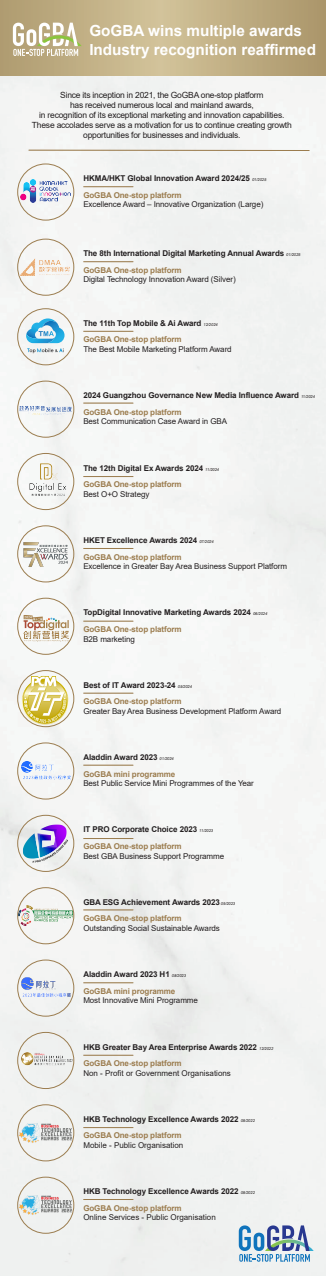
<style>
.page{position:relative;width:326px;height:1276px;background:#fff}
.page>*{position:absolute;margin:0;border:0;box-sizing:border-box;transform-origin:0 0}
.t1{font:700 15.3px/18.4px "Arial";color:#fff}
.t2{font:8.5px/10.2px "Arial";letter-spacing:-.025em;color:#231f20;text-align:center}
.t3{font:700 8px/16.6px "Arial";letter-spacing:-.01em;color:#231f20}
.t4{font:8px "Arial";letter-spacing:-.01em;color:#231f20}
.t5{font:700 8px/16.6px "Arial";letter-spacing:-.01em;color:#9b7c4e}
.s1{font-weight:400;font-style:italic;font-size:4px}
.s2{color:#9b7c4e}
.s3{color:#231f20}
.s4{font-weight:400;font-style:italic;font-size:4px;color:#231f20}
</style>
<div class="page">
<div style="left:0;top:76px;width:326px;height:1200px;background:#f3f4f3"></div>
<svg style="left:0;top:0;width:326px;height:76px;background:#bfae83"></svg>
<img style="left:6px;top:527px;width:80px;height:55px">
<svg style="left:28px;top:150px;width:282px;height:1px"></svg>
<img style="left:11px;top:969px;width:2px;height:37px">
<img style="left:11px;top:666px;width:2px;height:64px">
<img style="left:10px;top:612px;width:3px;height:31px">
<hr style="left:83px;top:186px;width:50px;height:1px;background:#9b7c4e">
<div style="left:13px;top:160px;width:72px;height:71px;background:#f5f5f4"></div>
<div style="left:17px;top:164px;width:57px;height:56px;border:1px solid #9b7c4e;border-radius:50%"></div>
<div style="left:13px;top:235px;width:72px;height:69px;background:#f5f5f4"></div>
<div style="left:17px;top:239px;width:57px;height:56px;border:1px solid #9b7c4e;border-radius:50%"></div>
<hr style="left:83px;top:261px;width:50px;height:1px;background:#9b7c4e">
<img style="left:13px;top:304px;width:72px;height:940px">
<div style="left:17px;top:308px;width:57px;height:57px;border:1px solid #9b7c4e;border-radius:50%"></div>
<hr style="left:83px;top:331px;width:50px;height:1px;background:#9b7c4e">
<div style="left:17px;top:381px;width:57px;height:56px;border:1px solid #9b7c4e;border-radius:50%"></div>
<hr style="left:83px;top:403px;width:50px;height:1px;background:#9b7c4e">
<hr style="left:83px;top:476px;width:50px;height:1px;background:#9b7c4e">
<div style="left:17px;top:525px;width:57px;height:57px;border:1px solid #9b7c4e;border-radius:50%"></div>
<hr style="left:83px;top:548px;width:50px;height:1px;background:#9b7c4e">
<div style="left:17px;top:598px;width:57px;height:56px;border:1px solid #9b7c4e;border-radius:50%"></div>
<hr style="left:83px;top:621px;width:50px;height:1px;background:#9b7c4e">
<div style="left:17px;top:670px;width:57px;height:57px;border:1px solid #9b7c4e;border-radius:50%"></div>
<hr style="left:83px;top:693px;width:50px;height:1px;background:#9b7c4e">
<div style="left:17px;top:742px;width:57px;height:57px;border:1px solid #9b7c4e;border-radius:50%"></div>
<hr style="left:83px;top:765px;width:50px;height:1px;background:#9b7c4e">
<div style="left:17px;top:815px;width:57px;height:56px;border:1px solid #9b7c4e;border-radius:50%"></div>
<hr style="left:83px;top:838px;width:50px;height:1px;background:#9b7c4e">
<div style="left:17px;top:887px;width:57px;height:57px;border:1px solid #9b7c4e;border-radius:50%"></div>
<hr style="left:83px;top:909px;width:50px;height:1px;background:#9b7c4e">
<div style="left:17px;top:959px;width:57px;height:57px;border:1px solid #9b7c4e;border-radius:50%"></div>
<hr style="left:83px;top:982px;width:50px;height:1px;background:#9b7c4e">
<div style="left:17px;top:1032px;width:57px;height:56px;border:1px solid #9b7c4e;border-radius:50%"></div>
<hr style="left:83px;top:1055px;width:50px;height:1px;background:#9b7c4e">
<div style="left:17px;top:1104px;width:57px;height:57px;border:1px solid #9b7c4e;border-radius:50%"></div>
<hr style="left:83px;top:1127px;width:50px;height:1px;background:#9b7c4e">
<hr style="left:83px;top:1199px;width:50px;height:1px;background:#9b7c4e">
<img style="left:14px;top:1190px;width:64px;height:29px">
<img style="left:20px;top:180px;width:50px;height:22px">
<img style="left:18px;top:403px;width:56px;height:14px">
<img style="left:20px;top:257px;width:52px;height:18px">
<svg style="left:26px;top:317px;width:39px;height:36px"></svg>
<img style="left:8px;top:455px;width:75px;height:51px">
<svg style="left:13px;top:23px;width:69px;height:33px"></svg>
<svg style="left:239px;top:1225px;width:75px;height:36px"></svg>
<h1 class="t1" style="left:89px;top:22px;width:228px">GoGBA wins multiple awards<br>Industry recognition reaffirmed</h1>
<p class="t2" style="left:32px;top:89px;width:261px">Since its inception in 2021, the GoGBA one-stop platform<br>has received numerous local and mainland awards,<br>in recognition of its exceptional marketing and innovation capabilities.<br>These accolades serve as a motivation for us to continue creating growth opportunities for businesses and individuals.</p>
<p class="t3" style="left:83px;top:170px;width:184px">HKMA/HKT Global Innovation Award 2024/25 <span class="s1">01/2025<br></span><span class="s2">GoGBA One-stop platform</span></p>
<p class="t4" style="left:83px;top:199px;width:182px">Excellence Award – Innovative Organization (Large)</p>
<p class="t3" style="left:83px;top:245px;width:219px">The 8th International Digital Marketing Annual Awards <span class="s1">01/2025<br></span><span class="s2">GoGBA One-stop platform</span></p>
<p class="t4" style="left:83px;top:274px;width:154px">Digital Technology Innovation Award (Silver)</p>
<p class="t3" style="left:83px;top:315px;width:136px">The 11th Top Mobile &amp; Ai Award <span class="s1">12/2024<br></span><span class="s2">GoGBA One-stop platform</span></p>
<p class="t4" style="left:83px;top:344px;width:150px">The Best Mobile Marketing Platform Award</p>
<p class="t3" style="left:83px;top:387px;width:233px">2024 Guangzhou Governance New Media Influence Award <span class="s1">11/2024<br></span><span class="s2">GoGBA One-stop platform</span></p>
<p class="t4" style="left:83px;top:416px;width:145px">Best Communication Case Award in GBA</p>
<p class="t3" style="left:83px;top:459px;width:137px">The 12th Digital Ex Awards 2024 <span class="s1">11/2024<br></span><span class="s2">GoGBA One-stop platform</span></p>
<p class="t4" style="left:83px;top:488px;width:68px">Best O+O Strategy</p>
<p class="t3" style="left:83px;top:532px;width:132px">HKET Excellence Awards 2024 <span class="s1">07/2024<br></span><span class="s2">GoGBA One-stop platform</span></p>
<p class="t4" style="left:83px;top:561px;width:205px">Excellence in Greater Bay Area Business Support Platform</p>
<p class="t3" style="left:83px;top:604px;width:185px">TopDigital Innovative Marketing Awards 2024 <span class="s1">06/2024<br></span><span class="s2">GoGBA One-stop platform</span></p>
<p class="t4" style="left:83px;top:633px;width:53px">B2B marketing</p>
<p class="t5" style="left:83px;top:676px;width:110px"><span class="s3">Best of IT Award 2023-24</span> <span class="s4">05/2024<br></span>GoGBA One-stop platform</p>
<p class="t4" style="left:83px;top:705px;width:200px">Greater Bay Area Business Development Platform Award</p>
<p class="t5" style="left:83px;top:749px;width:93px"><span class="s3">Aladdin Award 2023</span> <span class="s4">01/2024<br></span>GoGBA mini programme</p>
<p class="t4" style="left:83px;top:778px;width:172px">Best Public Service Mini Programmes of the Year</p>
<p class="t3" style="left:83px;top:821px;width:131px">IT PRO Corporate Choice 2023 <span class="s1">11/2023<br></span><span class="s2">GoGBA One-stop platform</span></p>
<p class="t4" style="left:83px;top:850px;width:142px">Best GBA Business Support Programme</p>
<p class="t3" style="left:83px;top:893px;width:153px">GBA ESG Achievement Awards 2023 <span class="s1">09/2023<br></span><span class="s2">GoGBA One-stop platform</span></p>
<p class="t4" style="left:83px;top:922px;width:138px">Outstanding Social Sustainable Awards</p>
<p class="t3" style="left:83px;top:966px;width:104px">Aladdin Award 2023 H1 <span class="s1">08/2023<br></span><span class="s2">GoGBA mini programme</span></p>
<p class="t4" style="left:83px;top:995px;width:116px">Most Innovative Mini Programme</p>
<p class="t3" style="left:83px;top:1038px;width:192px">HKB Greater Bay Area Enterprise Awards 2022 <span class="s1">12/2022<br></span><span class="s2">GoGBA One-stop platform</span></p>
<p class="t4" style="left:83px;top:1067px;width:149px">Non - Profit or Government Organisations</p>
<p class="t3" style="left:83px;top:1111px;width:173px">HKB Technology Excellence Awards 2022 <span class="s1">08/2022<br></span><span class="s2">GoGBA One-stop platform</span></p>
<p class="t4" style="left:83px;top:1139px;width:102px">Mobile - Public Organisation</p>
<p class="t3" style="left:83px;top:1183px;width:173px">HKB Technology Excellence Awards 2022 <span class="s1">08/2022<br></span><span class="s2">GoGBA One-stop platform</span></p>
<p class="t4" style="left:83px;top:1212px;width:134px">Online Services - Public Organisation</p>
</div>
